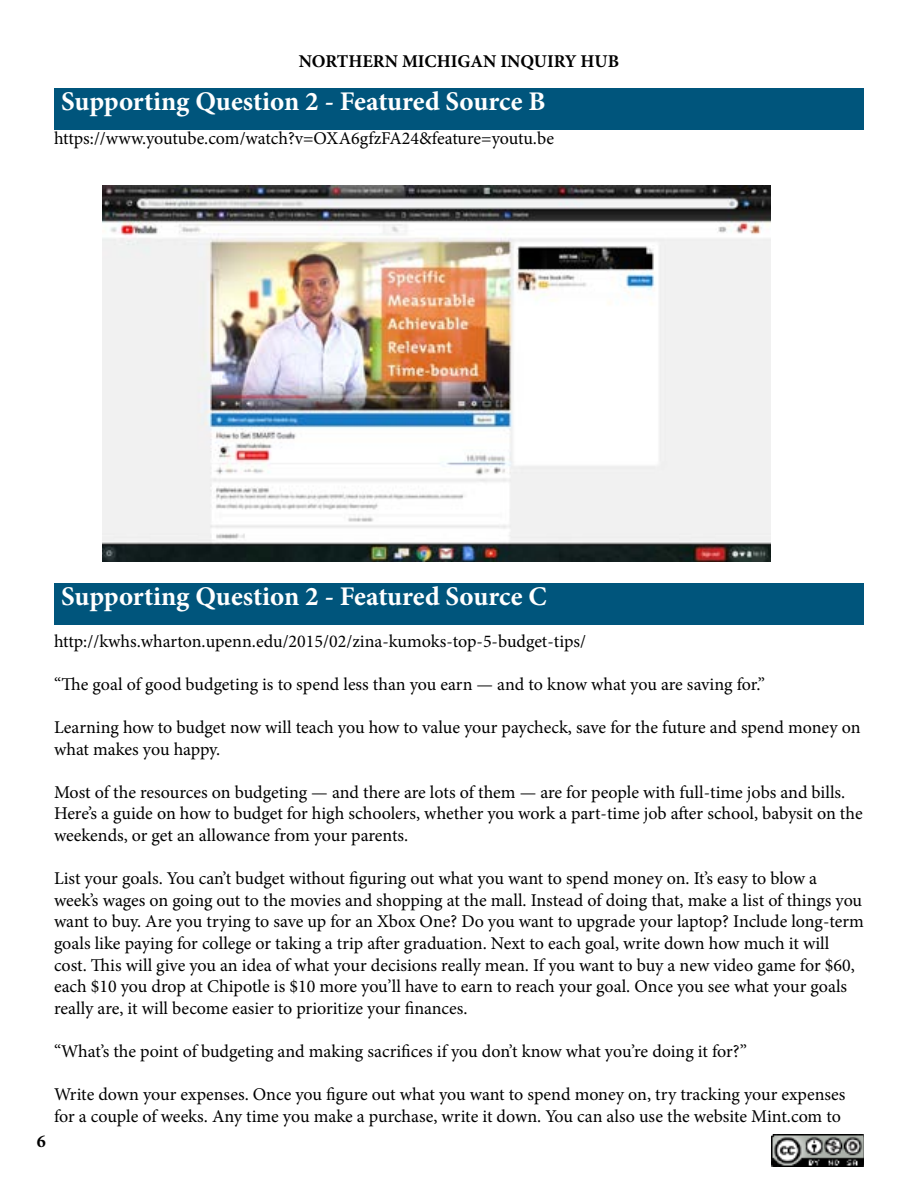
<style>
.page{position:relative;width:918px;height:1188px;background:#fff}
.page>*{position:absolute;margin:0;border:0;box-sizing:border-box;transform-origin:0 0}
.t1{font:700 27px "Minion Pro";letter-spacing:-.005em;color:#fff}
.t2{font:18px/21.6px "Minion Pro";letter-spacing:-.005em;color:#000}
.t3{font:700 18px "Minion Pro";color:#000}
</style>
<div class="page">
<img style="left:772px;top:1134px;width:92px;height:33px">
<div style="left:54px;top:88px;width:810px;height:42px;background:#00557c"></div>
<img style="left:103px;top:185px;width:667px;height:377px">
<div style="left:54px;top:583px;width:810px;height:42px;background:#00557c"></div>
<p class="t3" style="left:299px;top:49px;width:322px">NORTHERN MICHIGAN INQUIRY HUB</p>
<h1 class="t1" style="left:61px;top:82px;width:486px">Supporting Question 2 - Featured Source B</h1>
<p class="t2" style="left:54px;top:128px;width:502px">https://www.youtube.com/watch?v=OXA6gfzFA24&amp;feature=youtu.be</p>
<h1 class="t1" style="left:61px;top:577px;width:487px">Supporting Question 2 - Featured Source C</h1>
<p class="t3" style="left:37px;top:1129px;width:10px">6</p>
<p class="t2" style="left:54px;top:630px;width:534px">http://kwhs.wharton.upenn.edu/2015/02/zina-kumoks-top-5-budget-tips/</p>
<p class="t2" style="left:54px;top:673px;width:713px">“The goal of good budgeting is to spend less than you earn — and to know what you are saving for.”</p>
<p class="t2" style="left:54px;top:717px;width:808px">Learning how to budget now will teach you how to value your paycheck, save for the future and spend money on what makes you happy.</p>
<p class="t2" style="left:54px;top:781px;width:810px">Most of the resources on budgeting — and there are lots of them — are for people with full-time jobs and bills.<br>Here’s a guide on how to budget for high schoolers, whether you work a part-time job after school, babysit on the weekends, or get an allowance from your parents.</p>
<p class="t2" style="left:54px;top:868px;width:812px">List your goals. You can’t budget without figuring out what you want to spend money on. It’s easy to blow a week’s wages on going out to the movies and shopping at the mall. Instead of doing that, make a list of things you want to buy. Are you trying to save up for an Xbox One? Do you want to upgrade your laptop? Include long-term goals like paying for college or taking a trip after graduation. Next to each goal, write down how much it will cost. This will give you an idea of what your decisions really mean. If you want to buy a new video game for $60, each $10 you drop at Chipotle is $10 more you’ll have to earn to reach your goal. Once you see what your goals really are, it will become easier to prioritize your finances.</p>
<p class="t2" style="left:54px;top:1041px;width:695px">“What’s the point of budgeting and making sacrifices if you don’t know what you’re doing it for?”</p>
<p class="t2" style="left:54px;top:1084px;width:793px">Write down your expenses. Once you figure out what you want to spend money on, try tracking your expenses for a couple of weeks. Any time you make a purchase, write it down. You can also use the website Mint.com to</p>
</div>
